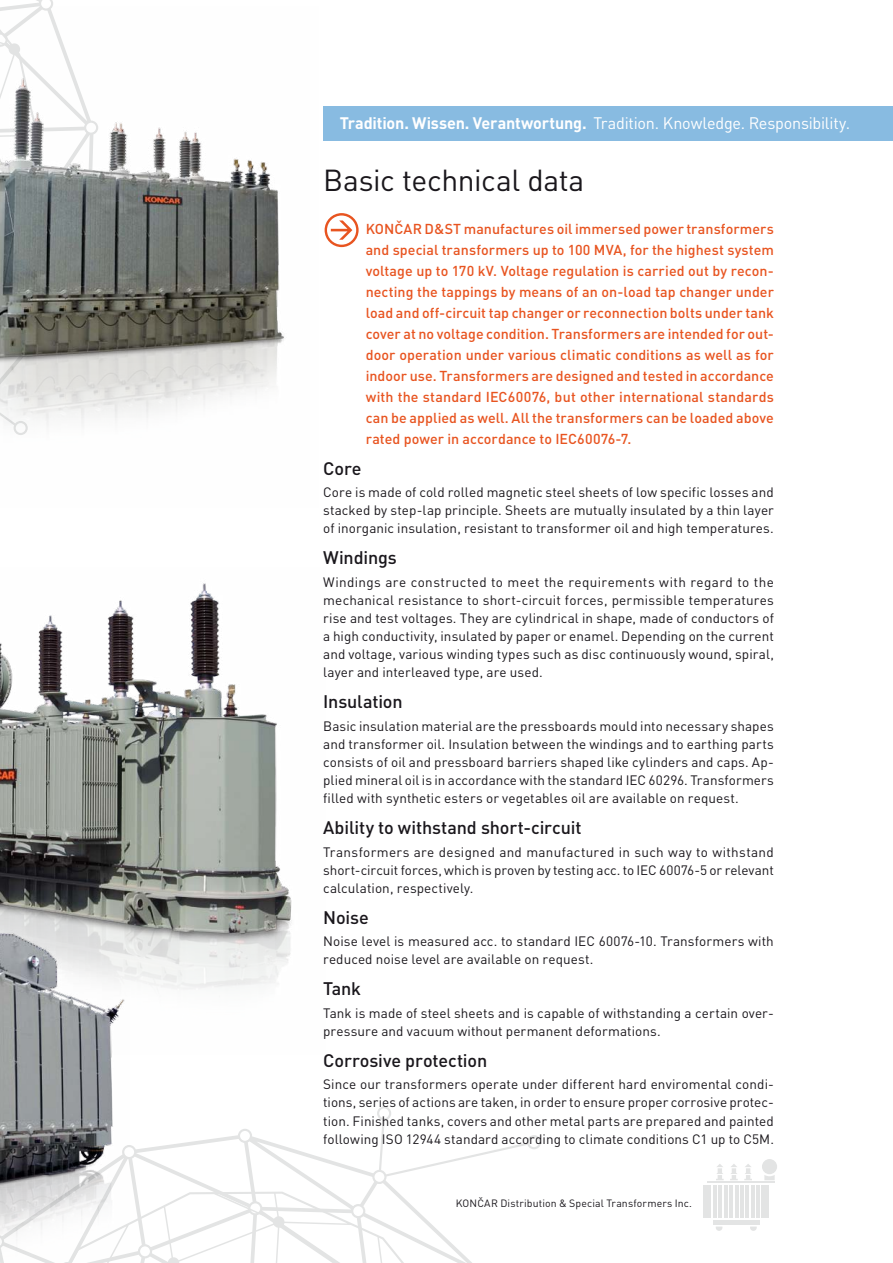
<style>
.page{position:relative;width:893px;height:1263px;background:#fff}
.page>*{position:absolute;margin:0;border:0;box-sizing:border-box;transform-origin:0 0}
.t1{font:30px "DIN";letter-spacing:-.015em;color:#1a171c}
.t2{font:500 18px "DIN";letter-spacing:-.005em;color:#1a171c}
.t3{font:16.5px "DIN";letter-spacing:-.015em;color:#fff}
.t4{font:500 14.25px/21px "DIN";letter-spacing:.005em;color:#e85420;text-align:justify}
.t5{font:13.5px/18.1px "DIN";letter-spacing:.005em;color:#1a171c;text-align:justify}
.t6{font:10.5px "DIN";letter-spacing:.01em;color:#1a171c}
.s1{font-weight:700}
</style>
<div class="page">
<svg style="left:764px;top:1175px;width:11px;height:5px"></svg>
<svg style="left:730px;top:1164px;width:8px;height:16px"></svg>
<svg style="left:744px;top:1164px;width:8px;height:16px"></svg>
<svg style="left:716px;top:1164px;width:8px;height:16px"></svg>
<div style="left:762px;top:1159px;width:15px;height:15px;background:#e3e4e4;border-radius:50%"></div>
<hr style="left:707px;top:1181px;width:68px;height:2px;background:#e3e4e4">
<div style="left:703px;top:1185px;width:8px;height:33px;background:#e3e4e4"></div>
<hr style="left:713px;top:1185px;width:3px;height:33px;background:#e3e4e4">
<hr style="left:719px;top:1185px;width:3px;height:33px;background:#e3e4e4">
<hr style="left:724px;top:1185px;width:3px;height:33px;background:#e3e4e4">
<hr style="left:730px;top:1185px;width:3px;height:33px;background:#e3e4e4">
<hr style="left:735px;top:1185px;width:3px;height:33px;background:#e3e4e4">
<hr style="left:740px;top:1185px;width:3px;height:33px;background:#e3e4e4">
<hr style="left:746px;top:1185px;width:3px;height:33px;background:#e3e4e4">
<hr style="left:751px;top:1185px;width:3px;height:33px;background:#e3e4e4">
<hr style="left:757px;top:1185px;width:3px;height:33px;background:#e3e4e4">
<div style="left:762px;top:1185px;width:7px;height:33px;background:#e3e4e4"></div>
<div style="left:713px;top:1220px;width:46px;height:5px;background:#e3e4e4"></div>
<svg style="left:716px;top:1226px;width:6px;height:5px"></svg>
<svg style="left:750px;top:1226px;width:7px;height:5px"></svg>
<div style="left:323px;top:106px;width:570px;height:34px;background:#88bbe1"></div>
<svg style="left:377px;top:1106px;width:164px;height:43px"></svg>
<svg style="left:130px;top:1129px;width:400px;height:134px"></svg>
<svg style="left:325px;top:213px;width:34px;height:34px"></svg>
<img style="left:0;top:583px;width:292px;height:407px">
<img style="left:0;top:6px;width:284px;height:429px">
<img style="left:0;top:866px;width:130px;height:397px">
<p class="t3" style="left:340px;top:113px;width:512px"><span class="s1">Tradition. Wissen. Verantwortung.</span> Tradition. Knowledge. Responsibility.</p>
<h1 class="t1" style="left:323px;top:162px;width:263px">Basic technical data</h1>
<p class="t4" style="left:366px;top:218px;width:410px">KONČAR D&amp;ST manufactures oil immersed power transformers and special transformers up to 100 MVA, for the highest system voltage up to 170 kV. Voltage regulation is carried out by recon&shy;necting the tappings by means of an on-load tap changer under load and off-circuit tap changer or reconnection bolts under tank cover at no voltage condition. Transformers are intended for out&shy;door operation under various climatic conditions as well as for indoor use. Transformers are designed and tested in accordance with the standard IEC60076, but other international standards can be applied as well. All the transformers can be loaded above rated power in accordance to IEC60076-7.</p>
<h2 class="t2" style="left:323px;top:457px;width:40px">Core</h2>
<p class="t5" style="left:323px;top:483px;width:452px">Core is made of cold rolled magnetic steel sheets of low specific losses and stacked by step-lap principle. Sheets are mutually insulated by a thin layer of inorganic insulation, resistant to transformer oil and high temperatures.</p>
<h2 class="t2" style="left:323px;top:546px;width:75px">Windings</h2>
<p class="t5" style="left:323px;top:572px;width:452px">Windings are constructed to meet the requirements with regard to the mechanical resistance to short-circuit forces, permissible temperatures rise and test voltages. They are cylindrical in shape, made of conductors of a high conductivity, insulated by paper or enamel. Depending on the current and voltage, various winding types such as disc continuously wound, spiral, layer and interleaved type, are used.</p>
<h2 class="t2" style="left:323px;top:690px;width:81px">Insulation</h2>
<p class="t5" style="left:323px;top:716px;width:452px">Basic insulation material are the pressboards mould into necessary shapes and transformer oil. Insulation between the windings and to earthing parts consists of oil and pressboard barriers shaped like cylinders and caps. Ap&shy;plied mineral oil is in accordance with the standard IEC 60296. Transformers filled with synthetic esters or vegetables oil are available on request.</p>
<h2 class="t2" style="left:323px;top:816px;width:260px">Ability to withstand short-circuit</h2>
<p class="t5" style="left:323px;top:842px;width:452px">Transformers are designed and manufactured in such way to withstand short-circuit forces, which is proven by testing acc. to IEC 60076-5 or relevant calculation, respectively.</p>
<h2 class="t2" style="left:323px;top:906px;width:47px">Noise</h2>
<p class="t5" style="left:323px;top:932px;width:452px">Noise level is measured acc. to standard IEC 60076-10. Transformers with reduced noise level are available on request.</p>
<h2 class="t2" style="left:323px;top:977px;width:39px">Tank</h2>
<p class="t5" style="left:323px;top:1003px;width:452px">Tank is made of steel sheets and is capable of withstanding a certain over&shy;pressure and vacuum without permanent deformations.</p>
<h2 class="t2" style="left:323px;top:1049px;width:166px">Corrosive protection</h2>
<p class="t5" style="left:323px;top:1075px;width:452px">Since our transformers operate under different hard enviromental condi&shy;tions, series of actions are taken, in order to ensure proper corrosive protec&shy;tion. Finished tanks, covers and other metal parts are prepared and painted following ISO 12944 standard according to climate conditions C1 up to C5M.</p>
<p class="t6" style="left:456px;top:1196px;width:238px">KONČAR Distribution &amp; Special Transformers Inc.</p>
</div>
